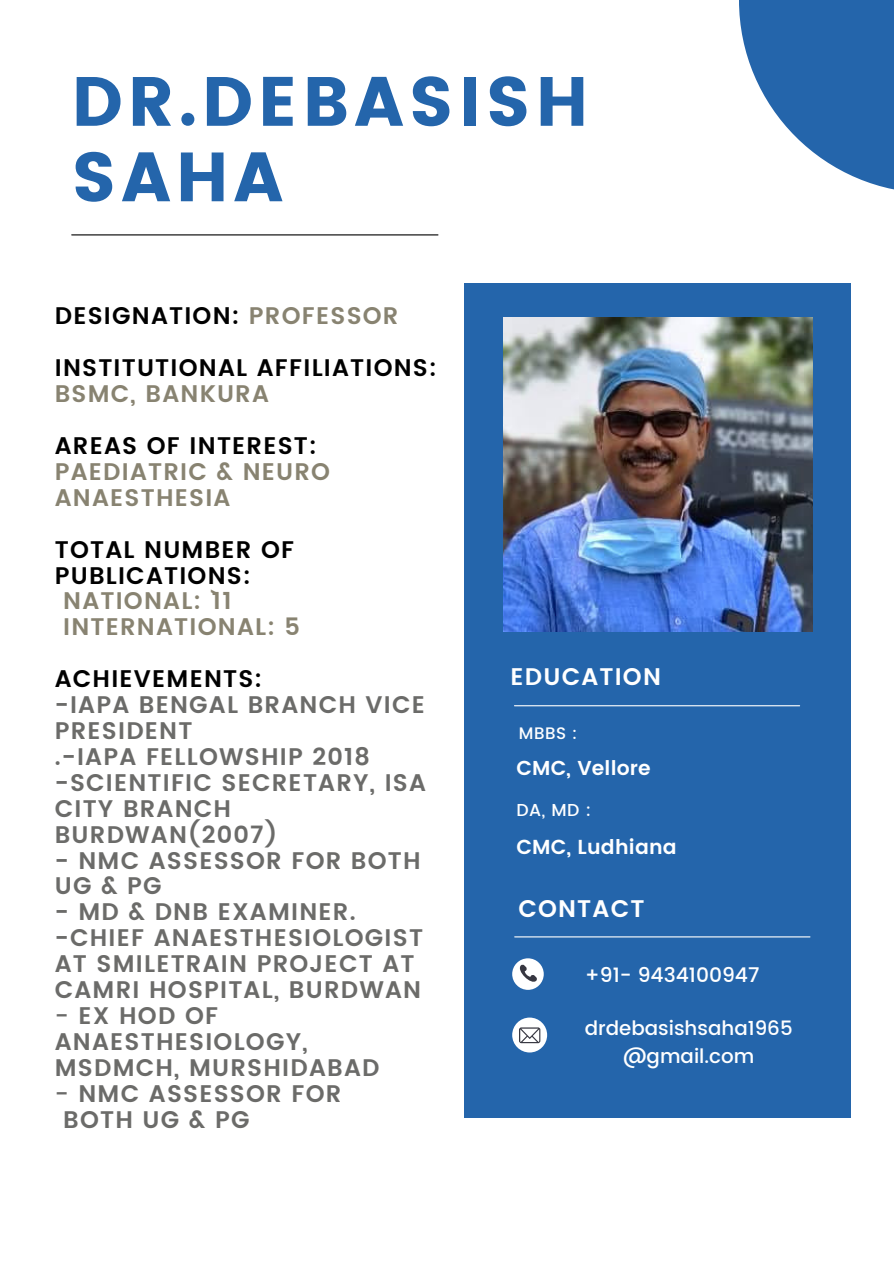
<style>
.page{position:relative;width:894px;height:1264px;background:#fff}
.page>*{position:absolute;margin:0;border:0;box-sizing:border-box;transform-origin:0 0}
.t1{font:69.45px "Poppins";letter-spacing:.07em;color:#2465ab}
.t2{font:600 24px/26px "Poppins";letter-spacing:.05em;color:#6b6b69}
.t3{font:600 24px/26px "Poppins";letter-spacing:.05em;color:#000}
.t4{font:600 24px/26px "Poppins";letter-spacing:.05em;color:#888371}
.t5{font:600 24px "Poppins";letter-spacing:.05em;color:#fff}
.t6{font:500 20.25px "Poppins";color:#fff}
.t7{font:600 20.25px "Poppins";letter-spacing:.01em;color:#fff}
.t8{font:600 20.1px "Poppins";letter-spacing:.01em;color:#fff}
.t9{font:500 19.8px/27.6px "Poppins";color:#fff;text-align:center}
.t10{font:500 17.25px "Poppins";color:#fff}
.t11{font:500 16.65px "Poppins";color:#fff}
.s1{color:#888371}
.s2{color:#000}
.s3{font-weight:500}
</style>
<div class="page">
<div style="left:463px;top:283px;width:387px;height:834px;background:#2465ab"></div>
<svg style="left:739px;top:0;width:154px;height:190px"></svg>
<hr style="left:514px;top:936px;width:295px;height:1px;background:#fff">
<div style="left:512px;top:958px;width:31px;height:31px;background:#fff;border-radius:50%"></div>
<svg style="left:519px;top:964px;width:18px;height:18px"></svg>
<div style="left:512px;top:1017px;width:35px;height:35px;background:#fff;border-radius:50%"></div>
<svg style="left:519px;top:1027px;width:21px;height:16px"></svg>
<hr style="left:72px;top:234px;width:366px;height:1px;background:#000">
<img style="left:503px;top:318px;width:309px;height:314px">
<hr style="left:514px;top:705px;width:285px;height:1px;background:#fff">
<p class="t1" style="left:71px;top:61px;width:518px">DR.DEBASISH</p>
<p class="t1" style="left:71px;top:137px;width:213px">SAHA</p>
<p class="t3" style="left:55px;top:303px;width:345px">DESIGNATION: <span class="s1">PROFESSOR</span></p>
<p class="t3" style="left:55px;top:355px;width:383px">INSTITUTIONAL AFFILIATIONS:</p>
<p class="t4" style="left:55px;top:381px;width:216px">BSMC, BANKURA</p>
<p class="t4" style="left:55px;top:432px;width:277px"><span class="s2">AREAS OF INTEREST:<br></span>PAEDIATRIC &amp; NEURO<br>ANAESTHESIA</p>
<p class="t3" style="left:55px;top:536px;width:241px">TOTAL NUMBER OF<br>PUBLICATIONS:</p>
<p class="t4" style="left:63px;top:588px;width:170px">NATIONAL: `11</p>
<p class="t4" style="left:63px;top:614px;width:238px">INTERNATIONAL: 5</p>
<p class="t3" style="left:55px;top:666px;width:209px">ACHIEVEMENTS:</p>
<p class="t2" style="left:55px;top:691px;width:371px">-IAPA BENGAL BRANCH VICE<br>PRESIDENT</p>
<p class="t2" style="left:55px;top:743px;width:317px">.-IAPA FELLOWSHIP 2018</p>
<p class="t2" style="left:55px;top:769px;width:372px">-SCIENTIFIC SECRETARY, ISA<br>CITY BRANCH<br>BURDWAN(2007)</p>
<p class="t2" style="left:55px;top:847px;width:367px">- NMC ASSESSOR FOR BOTH<br>UG &amp; PG</p>
<p class="t2" style="left:55px;top:899px;width:302px">- MD &amp; DNB EXAMINER.</p>
<p class="t2" style="left:55px;top:925px;width:369px">-CHIEF ANAESTHESIOLOGIST<br>AT SMILETRAIN PROJECT AT<br>CAMRI HOSPITAL, BURDWAN</p>
<p class="t2" style="left:55px;top:1002px;width:326px"><span class="s3">-</span> EX HOD OF<br>ANAESTHESIOLOGY,<br>MSDMCH, MURSHIDABAD</p>
<p class="t2" style="left:63px;top:1080px;width:279px;text-indent:-8px"><span class="s3">-</span> NMC ASSESSOR FOR<br>BOTH UG &amp; PG</p>
<p class="t5" style="left:510px;top:662px;width:152px">EDUCATION</p>
<p class="t11" style="left:519px;top:723px;width:60px">MBBS :</p>
<p class="t8" style="left:516px;top:756px;width:136px">CMC, Vellore</p>
<p class="t10" style="left:516px;top:800px;width:76px">DA, MD :</p>
<p class="t7" style="left:516px;top:835px;width:162px">CMC, Ludhiana</p>
<p class="t5" style="left:518px;top:894px;width:127px">CONTACT</p>
<p class="t6" style="left:585px;top:963px;width:175px">+91- 9434100947</p>
<p class="t9" style="left:584px;top:1014px;width:209px">drdebasishsaha1965 @gmail.com</p>
</div>
